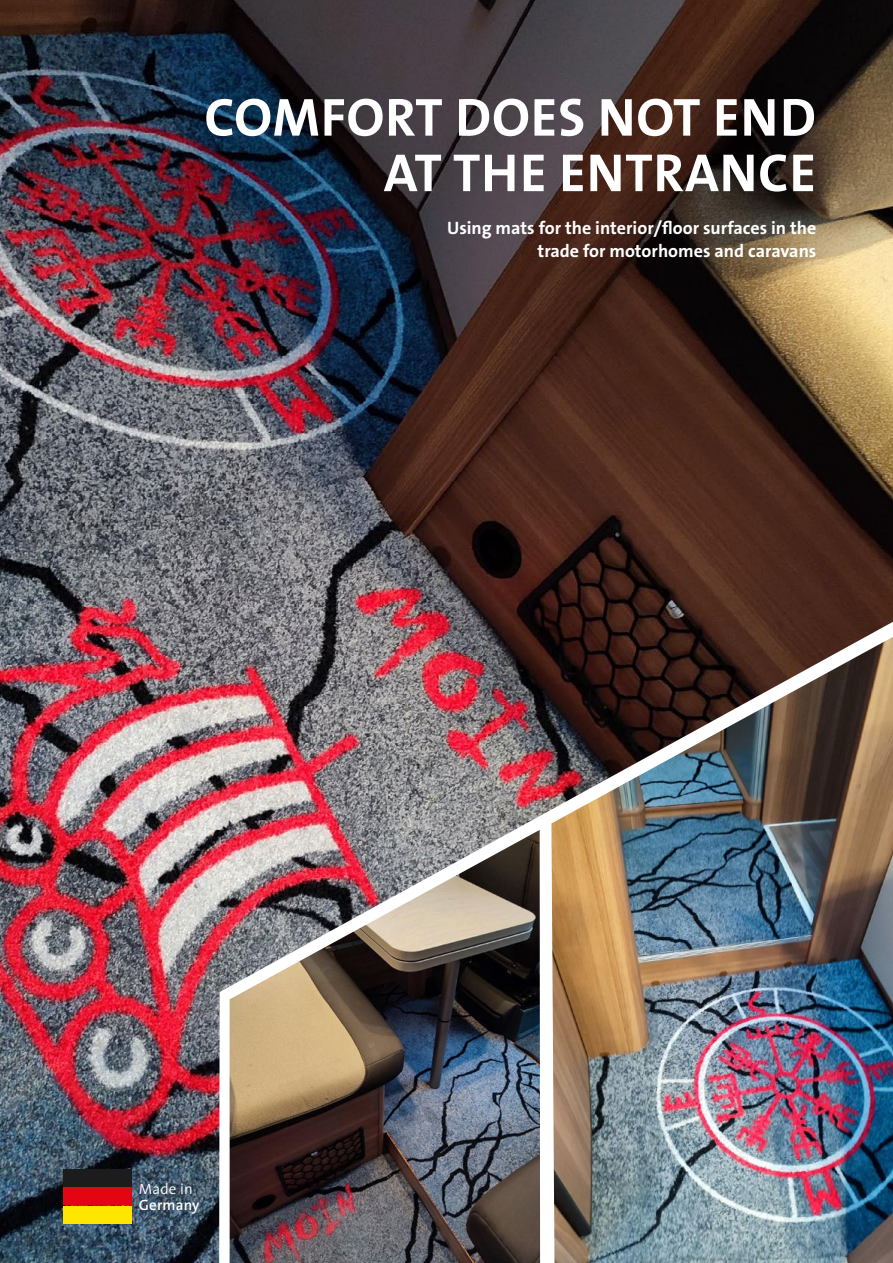
<style>
.page{position:relative;width:893px;height:1263px;background:#fff}
.page>*{position:absolute;margin:0;border:0;box-sizing:border-box;transform-origin:0 0}
.t1{font:54px/55.5px "The Sans LP7 Bld";letter-spacing:.015em;color:#fff;text-align:right}
.t2{font:700 18px/22.5px "The Sans Os F";color:#fff;text-align:right}
.t3{font:15px "The Sans LP6 Se Bld";letter-spacing:.01em;color:#fff}
.t4{font:15px "The Sans LP4 Se Lig";letter-spacing:.01em;color:#fff}
</style>
<div class="page">
<img style="left:0;top:0;width:893px;height:1263px">
<img style="left:219px;top:622px;width:674px;height:641px">
<img style="left:551px;top:637px;width:342px;height:626px">
<img style="left:230px;top:830px;width:310px;height:433px">
<div style="left:64px;top:1206px;width:68px;height:17px;background:#ffe600"></div>
<div style="left:64px;top:1188px;width:68px;height:17px;background:#e30512"></div>
<div style="left:64px;top:1169px;width:68px;height:17px;background:#1c1c1c"></div>
<h1 class="t1" style="left:204px;top:90px;width:613px">COMFORT DOES NOT END<br>AT THE ENTRANCE</h1>
<p class="t2" style="left:447px;top:217px;width:371px">Using mats for the interior/floor surfaces in the trade for motorhomes and caravans</p>
<p class="t4" style="left:139px;top:1179px;width:55px">Made in</p>
<p class="t3" style="left:139px;top:1195px;width:62px">Germany</p>
</div>
